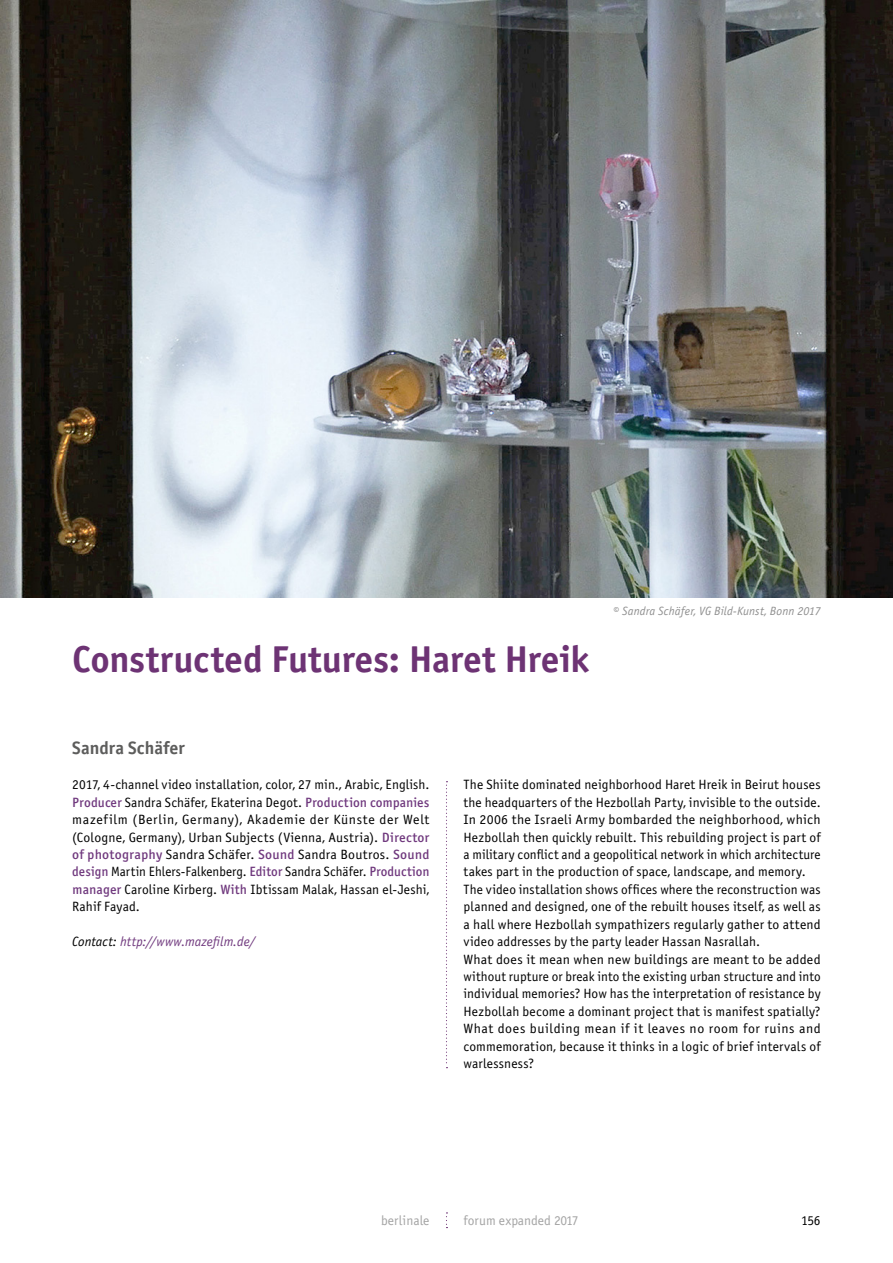
<style>
.page{position:relative;width:893px;height:1263px;background:#fff}
.page>*{position:absolute;margin:0;border:0;box-sizing:border-box;transform-origin:0 0}
.titel{font:37.5px "Officina Sans Bold ITC";letter-spacing:-.005em;color:#6d3374}
.regie{font:18px "Officina Sans Bold ITC";color:#5d5d5c}
.synopsis_lang{font:13.5px/17.4px "Officina Sans Book ITC";letter-spacing:.01em;color:#000;text-align:justify}
.Credits{font:13.5px/17.4px "Officina Sans Book ITC";letter-spacing:.01em;color:#000;text-align:justify}
.Bios{font:13.5px/17.4px "Officina Sans Book ITC";letter-spacing:.015em;color:#000;text-align:justify}
.Kontakt{font:italic 13.5px "Officina Sans Book ITC";letter-spacing:.005em;color:#70397e}
.t1{font:13.5px "Officina Sans Book ITC";color:#a4a4a4}
.seitenzahl_re{font:13.5px "Officina Sans Book ITC";color:#000}
.Bildunterschrift{font:italic 12px "Officina Sans Book ITC";letter-spacing:.01em;color:#8f8f8f}
.s1{font-family:"Officina Sans Medium ITC";color:#70397e}
.s2{color:#000}
</style>
<div class="page">
<svg style="left:446px;top:781px;width:1px;height:287px"></svg>
<img style="left:0;top:0;width:893px;height:597px">
<p class="titel" style="left:72px;top:636px;width:519px">Constructed Futures: Haret Hreik</p>
<p class="Bildunterschrift" style="left:613px;top:604px;width:209px">© Sandra Schäfer, VG Bild-Kunst, Bonn 2017</p>
<p class="regie" style="left:72px;top:737px;width:114px">Sandra Schäfer</p>
<p class="Credits" style="left:72px;top:776px;width:359px">2017, 4-channel video installation, color, 27 min., Arabic, English.<br><span class="s1">Producer</span> Sandra Schäfer, Ekaterina Degot. <span class="s1">Production companies </span>mazefilm (Berlin, Germany), Akademie der Künste der Welt (Cologne, Germany), Urban Subjects (Vienna, Austria). <span class="s1">Director of photography</span> Sandra Schäfer. <span class="s1">Sound</span> Sandra Boutros. <span class="s1">Sound design</span> Martin Ehlers-Falkenberg. <span class="s1">Editor</span> Sandra Schäfer. <span class="s1">Production manager</span> Caroline Kirberg. <span class="s1">With</span> Ibtissam Malak, Hassan el-Jeshi, Rahif Fayad.</p>
<p class="Kontakt" style="left:72px;top:934px;width:185px"><span class="s2">Contact:</span> http://www.mazefilm.de/</p>
<p class="synopsis_lang" style="left:463px;top:776px;width:359px">The Shiite dominated neighborhood Haret Hreik in Beirut houses the headquarters of the Hezbollah Party, invisible to the outside.<br>In 2006 the Israeli Army bombarded the neighborhood, which Hezbollah then quickly rebuilt. This rebuilding project is part of a military conflict and a geopolitical network in which architecture takes part in the production of space, landscape, and memory.</p>
<p class="synopsis_lang" style="left:463px;top:881px;width:359px">The video installation shows offices where the reconstruction was planned and designed, one of the rebuilt houses itself, as well as a hall where Hezbollah sympathizers regularly gather to attend video addresses by the party leader Hassan Nasrallah.</p>
<p class="Bios" style="left:463px;top:950px;width:359px">What does it mean when new buildings are meant to be added without rupture or break into the existing urban structure and into individual memories? How has the interpretation of resistance by Hezbollah become a dominant project that is manifest spatially?<br>What does building mean if it leaves no room for ruins and commemoration, because it thinks in a logic of brief intervals of warlessness?</p>
<p class="t1" style="left:381px;top:1213px;width:50px">berlinale</p>
<p class="t1" style="left:463px;top:1213px;width:116px">forum expanded 2017</p>
<p class="seitenzahl_re" style="left:801px;top:1213px;width:21px">156</p>
</div>
